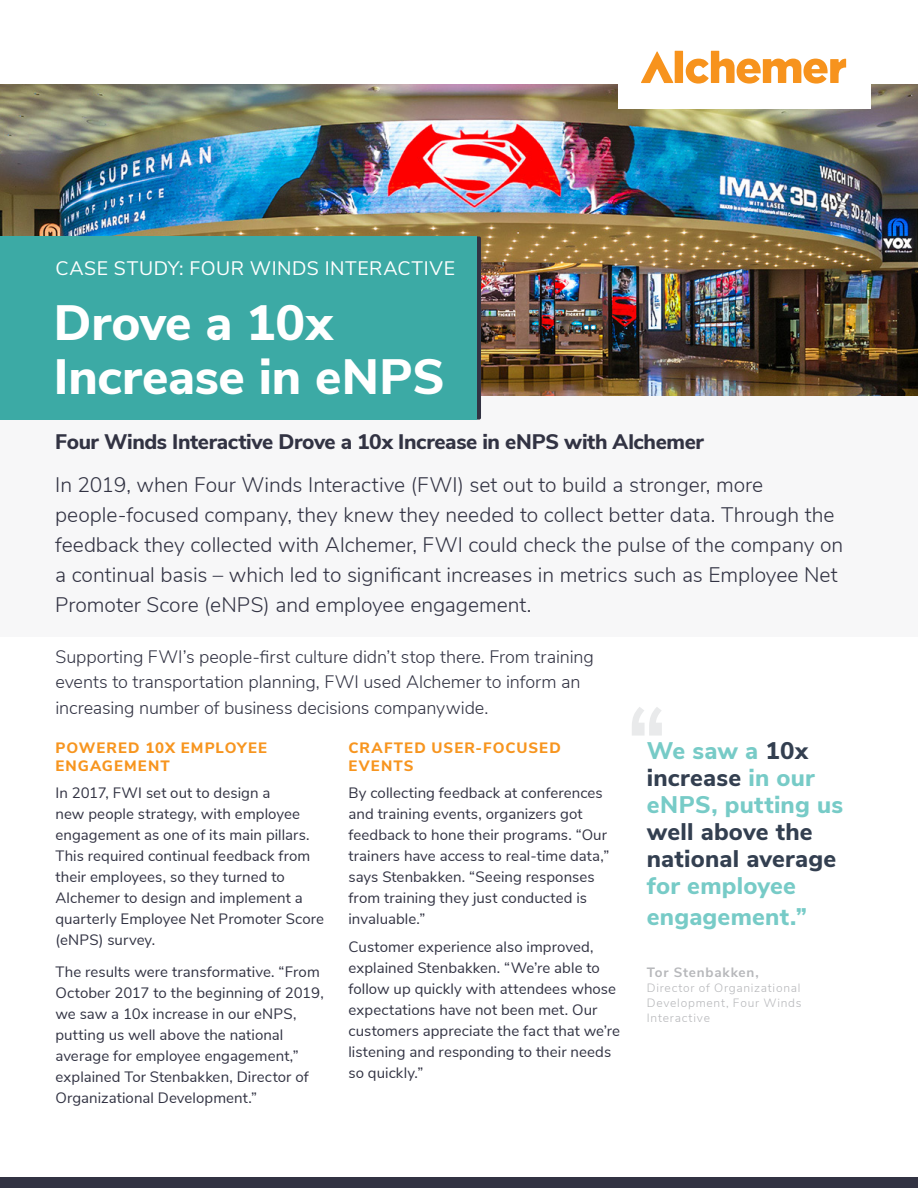
<style>
.page{position:relative;width:918px;height:1188px;background:#fff}
.page>*{position:absolute;margin:0;border:0;box-sizing:border-box;transform-origin:0 0}
.Page_Title{font:800 49.5px/54px "Nunito Sans";color:#fff}
.Alchemer_quote{font:800 24px/27px "Nunito Sans";letter-spacing:.01em;color:#333f50}
.Alchemer_quote-2{font:800 24px "Nunito Sans";letter-spacing:.01em;color:#77cbc7}
.Intro_Paragraph{font:300 21px/30px "Nunito Sans";color:#323343}
.Intro_Paragraph-2{font:800 21px "Nunito Sans";letter-spacing:-.015em;color:#323343}
.t1{font:19.5px "Nunito Sans";letter-spacing:.025em;color:#fff}
.Basic_Body{font:300 18px/25.5px "Nunito Sans";letter-spacing:-.005em;color:#323343}
.List_Body{font:15px/21px "Nunito Sans";letter-spacing:.005em;color:#323343}
.List_Heading{font:15px/21px "Nunito Sans";letter-spacing:.005em;color:#323343}
.List_Heading-2{font:800 15px/18px "Nunito Sans";letter-spacing:.07em;color:#f7951f}
.t2{font:700 13.5px "Nunito Sans";letter-spacing:.06em;color:#b7b8bb}
.t3{font:300 12px/15px "Nunito Sans";letter-spacing:.065em;color:#b7b8bb;text-align:justify}
.s1{color:#77cbc7}
</style>
<div class="page">
<img style="left:0;top:84px;width:918px;height:312px">
<div style="left:0;top:396px;width:918px;height:240px;background:#f7f7f8"></div>
<div style="left:0;top:1177px;width:918px;height:11px;background:#323343"></div>
<svg style="left:476px;top:237px;width:5px;height:183px"></svg>
<div style="left:0;top:237px;width:476px;height:183px;background:#3caaa5"></div>
<div style="left:619px;top:20px;width:252px;height:88px;background:#fff"></div>
<svg style="left:641px;top:51px;width:205px;height:33px"></svg>
<svg style="left:632px;top:707px;width:30px;height:29px"></svg>
<p class="t1" style="left:56px;top:254px;width:401px">CASE STUDY: FOUR WINDS INTERACTIVE</p>
<p class="Page_Title" style="left:54px;top:293px;width:392px">Drove a 10x<br>Increase in eNPS</p>
<p class="Intro_Paragraph-2" style="left:55px;top:426px;width:650px">Four Winds Interactive Drove a 10x Increase in eNPS with Alchemer</p>
<p class="Intro_Paragraph" style="left:55px;top:469px;width:790px">In 2019, when Four Winds Interactive (FWI) set out to build a stronger, more people-focused company, they knew they needed to collect better data. Through the feedback they collected with Alchemer, FWI could check the pulse of the company on a continual basis – which led to significant increases in metrics such as Employee Net Promoter Score (eNPS) and employee engagement.</p>
<p class="Basic_Body" style="left:56px;top:642px;width:540px">Supporting FWI’s people-first culture didn’t stop there. From training events to transportation planning, FWI used Alchemer to inform an increasing number of business decisions companywide.</p>
<p class="List_Heading-2" style="left:56px;top:737px;width:213px">POWERED 10X EMPLOYEE<br>ENGAGEMENT</p>
<p class="List_Body" style="left:56px;top:782px;width:270px">In 2017, FWI set out to design a<br>new people strategy, with employee engagement as one of its main pillars.<br>This required continual feedback from their employees, so they turned to Alchemer to design and implement a quarterly Employee Net Promoter Score (eNPS) survey.</p>
<p class="List_Body" style="left:56px;top:960px;width:270px">The results were transformative. “From October 2017 to the beginning of 2019, we saw a 10x increase in our eNPS, putting us well above the national average for employee engagement,” explained Tor Stenbakken, Director of Organizational Development.”</p>
<p class="List_Heading-2" style="left:348px;top:737px;width:214px">CRAFTED USER-FOCUSED<br>EVENTS</p>
<p class="List_Heading" style="left:348px;top:782px;width:262px">By collecting feedback at conferences and training events, organizers got feedback to hone their programs. “Our trainers have access to real-time data,” says Stenbakken. “Seeing responses from training they just conducted is invaluable.”</p>
<p class="List_Heading" style="left:348px;top:935px;width:273px">Customer experience also improved, explained Stenbakken. “We’re able to follow up quickly with attendees whose expectations have not been met. Our customers appreciate the fact that we’re listening and responding to their needs so quickly.”</p>
<p class="Alchemer_quote" style="left:647px;top:735px;width:198px"><span class="s1">We saw a</span> 10x increase <span class="s1">in our eNPS, putting us </span>well above the national average <span class="s1">for employee</span></p>
<p class="Alchemer_quote-2" style="left:647px;top:899px;width:162px">engagement.”</p>
<p class="t2" style="left:647px;top:962px;width:114px">Tor Stenbakken,</p>
<p class="t3" style="left:647px;top:979px;width:156px">Director of Organizational Development, Four Winds Interactive</p>
</div>
